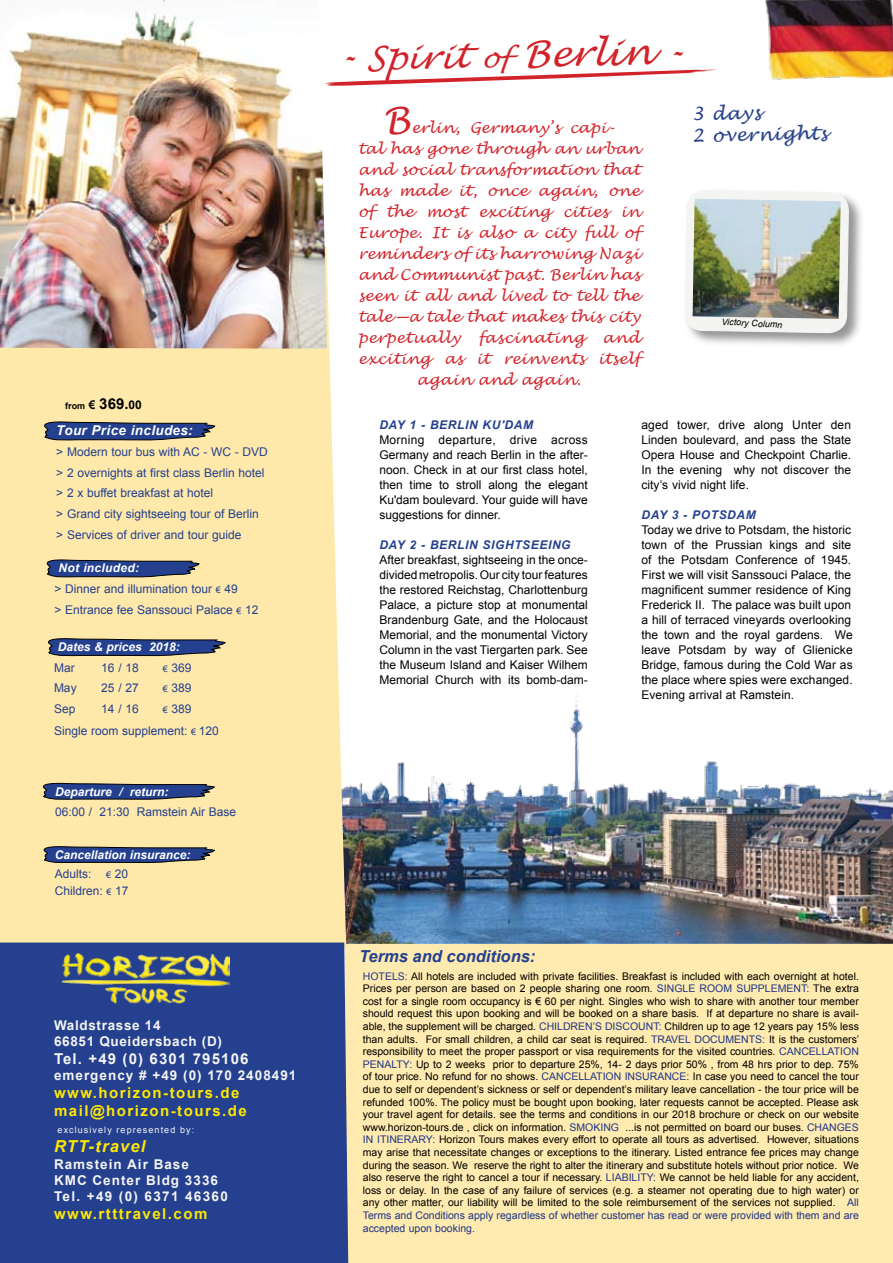
<style>
.page{position:relative;width:893px;height:1263px;background:#fff}
.page>*{position:absolute;margin:0;border:0;box-sizing:border-box;transform-origin:0 0}
.t1{font:italic 36px "Lucida Handwriting";color:#d2232a}
.t2{font:italic 18px/21.6px "Lucida Handwriting";color:#24408f}
.t3{font:italic 700 16.5px "Arial";color:#24408f}
.t4{font:italic 700 16.5px "Arial";letter-spacing:.075em;color:#ffe800}
.t5{font:italic 15px "Lucida Handwriting";letter-spacing:.025em;color:#d2232a}
.t6{font:700 15px/18px "Arial";letter-spacing:.1em;color:#ffe800}
.t7{font:italic 15px "Lucida Handwriting";letter-spacing:.045em;color:#d2232a}
.t8{font:700 15px "Arial";letter-spacing:.075em;color:#f4f4f2}
.t9{font:700 13.5px/16.2px "Arial";letter-spacing:.075em;color:#f4f4f2}
.t10{font:700 13.5px/16.2px "Arial";letter-spacing:.05em;color:#f4f4f2}
.t11{font:italic 700 13.5px "Arial";letter-spacing:.025em;color:#fff}
.t12{font:12px/15px "Arial";letter-spacing:.005em;color:#000;text-align:justify}
.t13{font:12px/20.7px "Arial";color:#24408f}
.t14{font:italic 700 12px/19.5px "Arial";color:#fff}
.t15{font:italic 700 12px "Arial";letter-spacing:.05em;color:#24408f}
.t16{font:10.5px/12.6px "Arial";color:#000;text-align:justify}
.t17{font:9px "Arial";letter-spacing:.12em;color:#f4f4f2}
.t18{font:italic 9px "Arial";color:#000}
.t19{font:700 9px "Arial";color:#000}
.s1{font-size:12px}
.s2{font-size:15px}
.s3{font-weight:700;font-style:italic;color:#fff}
.s4{font-size:9px}
.s5{font-weight:400;font-style:normal;color:#24408f}
.s6{font-weight:400;font-style:normal;font-size:9px;color:#24408f}
.s7{font-size:33px}
.s8{font-size:27px}
.s9{color:#1e3588}
</style>
<div class="page">
<div style="left:0;top:334px;width:338px;height:608px;background:#ffe9aa"></div>
<img style="left:337px;top:639px;width:556px;height:305px">
<div style="left:345px;top:944px;width:548px;height:319px;background:#ffeaaf"></div>
<div style="left:0;top:942px;width:348px;height:321px;background:#24408f"></div>
<img style="left:63px;top:953px;width:167px;height:52px">
<div style="left:682px;top:188px;width:184px;height:162px;background:#000;opacity:.42"></div>
<img style="left:0;top:0;width:327px;height:349px">
<svg style="left:323px;top:69px;width:526px;height:265px"></svg>
<img style="left:766px;top:0;width:127px;height:81px">
<svg style="left:46px;top:558px;width:154px;height:21px;background:#5a6687"></svg>
<svg style="left:42px;top:782px;width:173px;height:19px;background:#525f84"></svg>
<svg style="left:47px;top:637px;width:179px;height:21px;background:#596586"></svg>
<svg style="left:43px;top:420px;width:172px;height:22px;background:#586587"></svg>
<svg style="left:43px;top:845px;width:172px;height:19px;background:#525f84"></svg>
<p class="t19" style="left:65px;top:401px;width:78px">from <span class="s1">€</span> <span class="s2">369.</span><span class="s1">00</span></p>
<p class="t11" style="left:56px;top:423px;width:138px">Tour Price includes:</p>
<p class="t13" style="left:56px;top:441px;width:213px">&gt; Modern tour bus with AC - WC - DVD &gt; 2 overnights at first class Berlin hotel &gt; 2 x buffet breakfast at hotel<br>&gt; Grand city sightseeing tour of Berlin &gt; Services of driver and tour guide</p>
<p class="t13" style="left:54px;top:558px;width:206px;text-indent:4px"><span class="s3">Not included:<br></span>&gt; Dinner and illumination tour <span class="s4">€</span> 49<br>&gt; Entrance fee Sanssouci Palace <span class="s4">€</span> 12</p>
<p class="t14" style="left:58px;top:637px;width:124px">Dates &amp; prices 2018:</p>
<p class="t13" style="left:54px;top:657px;width:22px">Mar</p>
<p class="t13" style="left:101px;top:657px;width:39px">16 / 18</p>
<p class="t13" style="left:163px;top:657px;width:30px"><span class="s4">€</span> 369</p>
<p class="t13" style="left:54px;top:678px;width:24px">May</p>
<p class="t13" style="left:101px;top:678px;width:39px">25 / 27</p>
<p class="t13" style="left:163px;top:678px;width:30px"><span class="s4">€</span> 389</p>
<p class="t13" style="left:54px;top:698px;width:23px">Sep</p>
<p class="t13" style="left:101px;top:698px;width:39px">14 / 16</p>
<p class="t13" style="left:54px;top:698px;width:166px;line-height:22.2px;text-indent:109px"><span class="s4">€</span> 389<br>Single room supplement: <span class="s4">€</span> 120</p>
<p class="t14" style="left:55px;top:782px;width:115px">Departure / return:</p>
<p class="t13" style="left:55px;top:801px;width:183px">06:00 / 21:30 Ramstein Air Base</p>
<p class="t14" style="left:55px;top:845px;width:137px">Cancellation insurance:<br><span class="s5">Adults:</span> <span class="s6">€</span> <span class="s5">20</span></p>
<p class="t13" style="left:55px;top:880px;width:75px">Children: <span class="s4">€</span> 17</p>
<p class="t10" style="left:54px;top:1017px;width:169px">Waldstrasse 14<br>66851 Queidersbach (D)</p>
<h3 class="t8" style="left:54px;top:1050px;width:196px">Tel. +49 (0) 6301 795106</h3>
<p class="t9" style="left:54px;top:1067px;width:244px">emergency # +49 (0) 170 2408491</p>
<h3 class="t6" style="left:54px;top:1084px;width:194px">www.horizon-tours.de mail@horizon-tours.de</h3>
<p class="t17" style="left:58px;top:1124px;width:138px">exclusively represented by:</p>
<h3 class="t4" style="left:54px;top:1137px;width:93px">RTT-travel</h3>
<p class="t9" style="left:54px;top:1156px;width:175px">Ramstein Air Base<br>KMC Center Bldg 3336<br>Tel. +49 (0) 6371 46360</p>
<h3 class="t6" style="left:54px;top:1205px;width:155px">www.rtttravel.com</h3>
<h1 class="t1" style="left:335px;top:36px;width:347px;rotate:-1deg">- <span class="s7">Spirit</span> <span class="s8">of</span> Berlin -</h1>
<h1 class="t1" style="left:383px;top:98px;width:29px">B</h1>
<h3 class="t5" style="left:411px;top:118px;width:205px">erlin, Germany’s capi-</h3>
<h3 class="t5" style="left:358px;top:139px;width:283px">tal has gone through an urban</h3>
<h3 class="t5" style="left:358px;top:160px;width:283px">and social transformation that</h3>
<h3 class="t5" style="left:358px;top:181px;width:283px">has made it, once again, one</h3>
<h3 class="t5" style="left:358px;top:202px;width:283px">of the most exciting cities in</h3>
<h3 class="t5" style="left:358px;top:223px;width:283px">Europe. It is also a city full of</h3>
<h3 class="t5" style="left:358px;top:244px;width:283px">reminders of its harrowing Nazi</h3>
<h3 class="t5" style="left:358px;top:265px;width:283px">and Communist past. Berlin has</h3>
<h3 class="t5" style="left:358px;top:286px;width:283px">seen it all and lived to tell the</h3>
<h3 class="t5" style="left:358px;top:307px;width:283px">tale—a tale that makes this city</h3>
<h3 class="t7" style="left:358px;top:328px;width:283px">perpetually fascinating and</h3>
<h3 class="t5" style="left:358px;top:349px;width:283px">exciting as it reinvents itself</h3>
<h3 class="t5" style="left:417px;top:370px;width:165px">again and again.</h3>
<h2 class="t2" style="left:691px;top:104px;width:137px;rotate:-1deg">3 days<br>2 overnights</h2>
<p class="t18" style="left:722px;top:316px;width:62px;rotate:3deg">Victory Column</p>
<p class="t15" style="left:379px;top:418px;width:155px">DAY 1 - BERLIN KU'DAM</p>
<p class="t12" style="left:379px;top:432px;width:210px">Morning departure, drive across Germany and reach Berlin in the after&shy;noon. Check in at our first class hotel, then time to stroll along the elegant Ku'dam boulevard. Your guide will have suggestions for dinner.</p>
<p class="t15" style="left:379px;top:538px;width:193px">DAY 2 - BERLIN SIGHTSEEING</p>
<p class="t12" style="left:379px;top:552px;width:210px">After breakfast, sightseeing in the once&shy;divided metropolis. Our city tour features the restored Reichstag, Charlottenburg Palace, a picture stop at monumental Brandenburg Gate, and the Holocaust Memorial, and the monumental Victory Column in the vast Tiergarten park. See the Museum Island and Kaiser Wilhem Memorial Church with its bomb-dam-</p>
<p class="t12" style="left:641px;top:417px;width:211px">aged tower, drive along Unter den Linden boulevard, and pass the State Opera House and Checkpoint Charlie.<br>In the evening why not discover the city’s vivid night life.</p>
<p class="t15" style="left:641px;top:508px;width:116px">DAY 3 - POTSDAM</p>
<p class="t12" style="left:641px;top:522px;width:213px;text-align:left">Today we drive to Potsdam, the historic town of the Prussian kings and site of the Potsdam Conference of 1945.<br>First we will visit Sanssouci Palace, the magnificent summer residence of King Frederick II. The palace was built upon a hill of terraced vineyards overlooking the town and the royal gardens. We leave Potsdam by way of Glienicke Bridge, famous during the Cold War as the place where spies were exchanged.<br>Evening arrival at Ramstein.</p>
<h3 class="t3" style="left:359px;top:947px;width:178px">Terms and conditions:</h3>
<p class="t16" style="left:363px;top:970px;width:498px"><span class="s9">HOTELS:</span> All hotels are included with private facilities. Breakfast is included with each overnight at hotel.<br>Prices per person are based on 2 people sharing one room. <span class="s9">SINGLE ROOM SUPPLEMENT:</span> The extra cost for a single room occupancy is € 60 per night. Singles who wish to share with another tour member should request this upon booking and will be booked on a share basis. If at departure no share is avail&shy;able, the supplement will be charged. <span class="s9">CHILDREN’S DISCOUNT:</span> Children up to age 12 years pay 15% less than adults. For small children, a child car seat is required. <span class="s9">TRAVEL DOCUMENTS:</span> It is the customers’ responsibility to meet the proper passport or visa requirements for the visited countries. <span class="s9">CANCELLATION PENALTY:</span> Up to 2 weeks prior to departure 25%, 14- 2 days prior 50% , from 48 hrs prior to dep. 75% of tour price. No refund for no shows. <span class="s9">CANCELLATION INSURANCE:</span> In case you need to cancel the tour due to self or dependent’s sickness or self or dependent’s military leave cancellation - the tour price will be refunded 100%. The policy must be bought upon booking, later requests cannot be accepted. Please ask your travel agent for details. see the terms and conditions in our 2018 brochure or check on our website www.horizon-tours.de , click on information. <span class="s9">SMOKING</span> ...is not permitted on board our buses. <span class="s9">CHANGES IN ITINERARY:</span> Horizon Tours makes every effort to operate all tours as advertised. However, situations may arise that necessitate changes or exceptions to the itinerary. Listed entrance fee prices may change during the season. We reserve the right to alter the itinerary and substitute hotels without prior notice. We also reserve the right to cancel a tour if necessary. <span class="s9">LIABILITY:</span> We cannot be held liable for any accident, loss or delay. In the case of any failure of services (e.g. a steamer not operating due to high water) or any other matter, our liability will be limited to the sole reimbursement of the services not supplied. <span class="s9">All Terms and Conditions apply regardless of whether customer has read or were provided with them and are accepted upon booking.</span></p>
</div>
